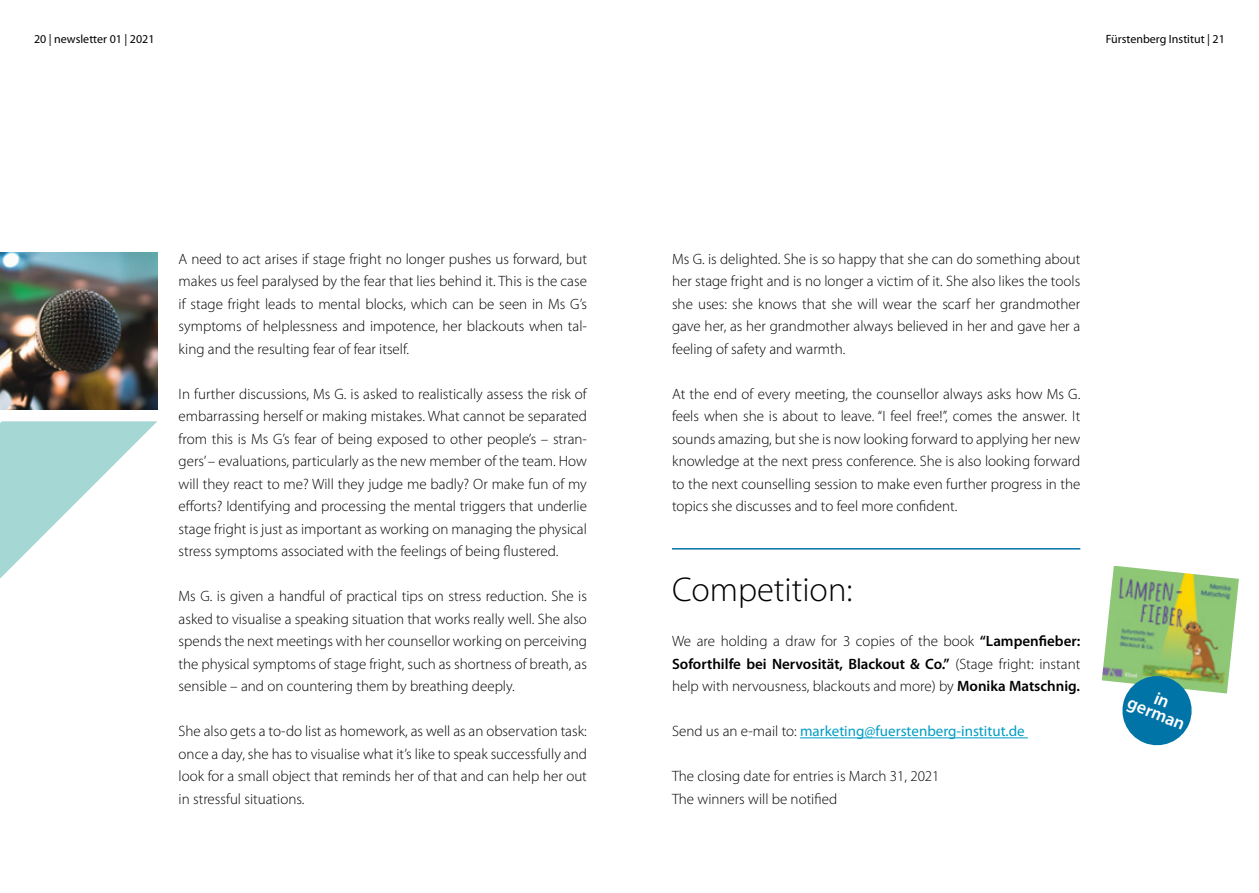
<style>
.page{position:relative;width:1259px;height:893px;background:#fff}
.page>*{position:absolute;margin:0;border:0;box-sizing:border-box;transform-origin:0 0}
.Head{font:300 34.5px "Myriad Pro";color:#000}
.Fließ{font:600 18px "Myriad Pro";color:#fff}
.Fließ-2{font:300 15px/22.5px "Myriad Pro";color:#000;text-align:justify}
.FI_Fließtext{font:300 15px/22.5px "Myriad Pro";color:#000;text-align:justify}
.Fließ-3{font:15px "Myriad Pro";color:#009dc5}
.t1{font:12px "Myriad Pro";color:#000}
.s1{font-weight:600}
.s2{font-weight:300;color:#000}
</style>
<div class="page">
<img style="left:0;top:252px;width:157px;height:157px">
<hr style="left:800px;top:737px;width:228px;height:1px;background:#009dc5">
<hr style="left:672px;top:548px;width:408px;height:2px;background:#0074a6">
<img style="left:1101px;top:566px;width:138px;height:127px">
<svg style="left:0;top:421px;width:157px;height:158px"></svg>
<svg style="left:1117px;top:671px;width:79px;height:75px"></svg>
<p class="t1" style="left:34px;top:32px;width:122px">20 | newsletter 01 | 2021</p>
<p class="t1" style="left:1105px;top:32px;width:121px">Fürstenberg Institut | 21</p>
<p class="Fließ-2" style="left:179px;top:247px;width:410px">A need to act arises if stage fright no longer pushes us forward, but makes us feel paralysed by the fear that lies behind it. This is the case if stage fright leads to mental blocks, which can be seen in Ms G’s symptoms of helplessness and impotence, her blackouts when tal&shy;king and the resulting fear of fear itself.</p>
<p class="Fließ-2" style="left:179px;top:382px;width:410px">In further discussions, Ms G. is asked to realistically assess the risk of embarrassing herself or making mistakes. What cannot be separated from this is Ms G’s fear of being exposed to other people’s – stran&shy;gers’ – evaluations, particularly as the new member of the team. How will they react to me? Will they judge me badly? Or make fun of my efforts? Identifying and processing the mental triggers that underlie stage fright is just as important as working on managing the physical stress symptoms associated with the feelings of being flustered.</p>
<p class="Fließ-2" style="left:179px;top:585px;width:410px">Ms G. is given a handful of practical tips on stress reduction. She is asked to visualise a speaking situation that works really well. She also spends the next meetings with her counsellor working on perceiving the physical symptoms of stage fright, such as shortness of breath, as sensible – and on countering them by breathing deeply.</p>
<p class="Fließ-2" style="left:179px;top:720px;width:410px">She also gets a to-do list as homework, as well as an observation task: once a day, she has to visualise what it’s like to speak successfully and look for a small object that reminds her of that and can help her out in stressful situations.</p>
<p class="Fließ-2" style="left:672px;top:247px;width:410px">Ms G. is delighted. She is so happy that she can do something about her stage fright and is no longer a victim of it. She also likes the tools she uses: she knows that she will wear the scarf her grandmother gave her, as her grandmother always believed in her and gave her a feeling of safety and warmth.</p>
<p class="Fließ-2" style="left:672px;top:382px;width:410px">At the end of every meeting, the counsellor always asks how Ms G. feels when she is about to leave. “I feel free!”, comes the answer. It sounds amazing, but she is now looking forward to applying her new knowledge at the next press conference. She is also looking forward to the next counselling session to make even further progress in the topics she discusses and to feel more confident.</p>
<p class="Head" style="left:672px;top:569px;width:182px">Competition:</p>
<p class="FI_Fließtext" style="left:672px;top:630px;width:410px">We are holding a draw for 3 copies of the book <span class="s1">“Lampenfieber:<br>Soforthilfe bei Nervosität, Blackout &amp; Co.”</span> (Stage fright: instant help with nervousness, blackouts and more) by <span class="s1">Monika Matschnig.</span></p>
<p class="Fließ-3" style="left:672px;top:722px;width:354px"><span class="s2">Send us an e-mail to:</span> marketing@fuerstenberg-institut.de</p>
<p class="FI_Fließtext" style="left:672px;top:765px;width:269px">The closing date for entries is March 31, 2021</p>
<p class="FI_Fließtext" style="left:672px;top:787px;width:167px">The winners will be notified</p>
<p class="Fließ" style="left:1132px;top:691px;width:62px;rotate:22deg">german</p>
</div>
